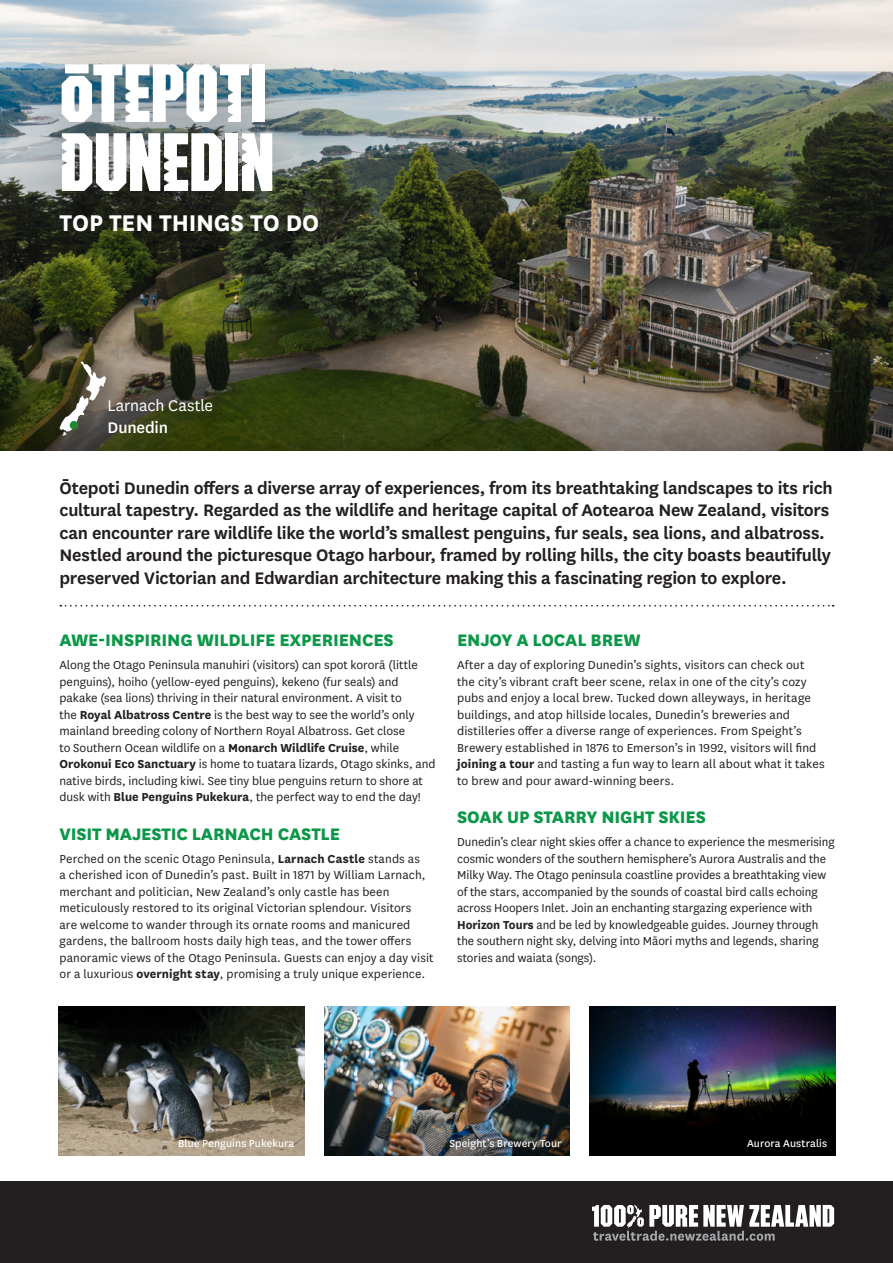
<style>
.page{position:relative;width:893px;height:1263px;background:#fff}
.page>*{position:absolute;margin:0;border:0;box-sizing:border-box;transform-origin:0 0}
.t1{font:78px/69px "Pure Pakati";letter-spacing:-.01em;color:#fff}
.t2{font:700 26.55px "National";letter-spacing:-.005em;color:#fff}
.t3{font:600 19.5px/22.5px "National";letter-spacing:-.015em;color:#231f20}
.t4{font:800 19.5px "National";letter-spacing:-.01em;color:#0b9748}
.t5{font:18px "National";letter-spacing:-.01em;color:#fff}
.t6{font:500 18px "National";letter-spacing:-.01em;color:#fff}
.t7{font:13.5px/16.5px "National";letter-spacing:.005em;color:#231f20}
.t8{font:12px "National";letter-spacing:.005em;color:#fff}
.s1{font-weight:700}
</style>
<div class="page">
<img style="left:59px;top:1006px;width:245px;height:149px">
<img style="left:0;top:0;width:893px;height:334px">
<img style="left:324px;top:1006px;width:246px;height:110px">
<img style="left:324px;top:1116px;width:246px;height:39px">
<div style="left:441px;top:1131px;width:128px;height:27px;background:#231f20;opacity:.75"></div>
<img style="left:590px;top:1006px;width:245px;height:149px">
<div style="left:591px;top:1116px;width:245px;height:39px;background:#000"></div>
<svg style="left:60px;top:605px;width:774px;height:2px"></svg>
<div style="left:0;top:1182px;width:893px;height:81px;background:#231f20"></div>
<svg style="left:592px;top:1205px;width:242px;height:36px"></svg>
<svg style="left:0;top:334px;width:893px;height:116px;background:#4d4c34"></svg>
<svg style="left:38px;top:340px;width:90px;height:111px;background:#575239"></svg>
<svg style="left:60px;top:361px;width:46px;height:75px"></svg>
<div style="left:70px;top:421px;width:8px;height:8px;background:#21882f;border-radius:50%"></div>
<svg style="left:85px;top:378px;width:149px;height:73px;background:#42452a"></svg>
<div style="left:5px;top:6px;width:364px;height:282px;background:#231f20;opacity:.3"></div>
<h1 class="t1" style="left:60px;top:64px;width:217px">ŌTEPOTI<br>DUNEDIN</h1>
<h2 class="t2" style="left:60px;top:204px;width:261px">TOP TEN THINGS TO DO</h2>
<h3 class="t5" style="left:108px;top:394px;width:107px">Larnach Castle</h3>
<h3 class="t6" style="left:108px;top:415px;width:62px">Dunedin</h3>
<p class="t3" style="left:60px;top:475px;width:775px">Ōtepoti Dunedin offers a diverse array of experiences, from its breathtaking landscapes to its rich cultural tapestry. Regarded as the wildlife and heritage capital of Aotearoa New Zealand, visitors can encounter rare wildlife like the world’s smallest penguins, fur seals, sea lions, and albatross.<br>Nestled around the picturesque Otago harbour, framed by rolling hills, the city boasts beautifully preserved Victorian and Edwardian architecture making this a fascinating region to explore.</p>
<h3 class="t4" style="left:60px;top:626px;width:336px">AWE-INSPIRING WILDLIFE EXPERIENCES</h3>
<p class="t7" style="left:60px;top:656px;width:378px">Along the Otago Peninsula manuhiri (visitors) can spot kororā (little penguins), hoiho (yellow-eyed penguins), kekeno (fur seals) and pakake (sea lions) thriving in their natural environment. A visit to<br>the <span class="s1">Royal Albatross Centre</span> is the best way to see the world’s only mainland breeding colony of Northern Royal Albatross. Get close<br>to Southern Ocean wildlife on a <span class="s1">Monarch Wildlife Cruise</span>, while <span class="s1">Orokonui Eco Sanctuary</span> is home to tuatara lizards, Otago skinks, and native birds, including kiwi. See tiny blue penguins return to shore at dusk with <span class="s1">Blue Penguins Pukekura</span>, the perfect way to end the day!</p>
<h3 class="t4" style="left:60px;top:820px;width:282px">VISIT MAJESTIC LARNACH CASTLE</h3>
<p class="t7" style="left:60px;top:850px;width:376px">Perched on the scenic Otago Peninsula, <span class="s1">Larnach Castle</span> stands as<br>a cherished icon of Dunedin’s past. Built in 1871 by William Larnach, merchant and politician, New Zealand’s only castle has been meticulously restored to its original Victorian splendour. Visitors<br>are welcome to wander through its ornate rooms and manicured gardens, the ballroom hosts daily high teas, and the tower offers panoramic views of the Otago Peninsula. Guests can enjoy a day visit or a luxurious <span class="s1">overnight stay</span>, promising a truly unique experience.</p>
<h3 class="t4" style="left:457px;top:626px;width:185px">ENJOY A LOCAL BREW</h3>
<p class="t7" style="left:457px;top:656px;width:369px">After a day of exploring Dunedin’s sights, visitors can check out the city’s vibrant craft beer scene, relax in one of the city’s cozy pubs and enjoy a local brew. Tucked down alleyways, in heritage buildings, and atop hillside locales, Dunedin’s breweries and distilleries offer a diverse range of experiences. From Speight’s Brewery established in 1876 to Emerson’s in 1992, visitors will find <span class="s1">joining a tour</span> and tasting a fun way to learn all about what it takes to brew and pour award-winning beers.</p>
<h3 class="t4" style="left:457px;top:803px;width:250px">SOAK UP STARRY NIGHT SKIES</h3>
<p class="t7" style="left:457px;top:833px;width:379px">Dunedin’s clear night skies offer a chance to experience the mesmerising cosmic wonders of the southern hemisphere’s Aurora Australis and the Milky Way. The Otago peninsula coastline provides a breathtaking view of the stars, accompanied by the sounds of coastal bird calls echoing across Hoopers Inlet. Join an enchanting stargazing experience with <span class="s1">Horizon Tours</span> and be led by knowledgeable guides. Journey through the southern night sky, delving into Māori myths and legends, sharing stories and waiata (songs).</p>
<p class="t8" style="left:178px;top:1135px;width:118px">Blue Penguins Pukekura</p>
<p class="t8" style="left:449px;top:1135px;width:114px">Speight’s Brewery Tour</p>
<p class="t8" style="left:747px;top:1135px;width:81px">Aurora Australis</p>
</div>
